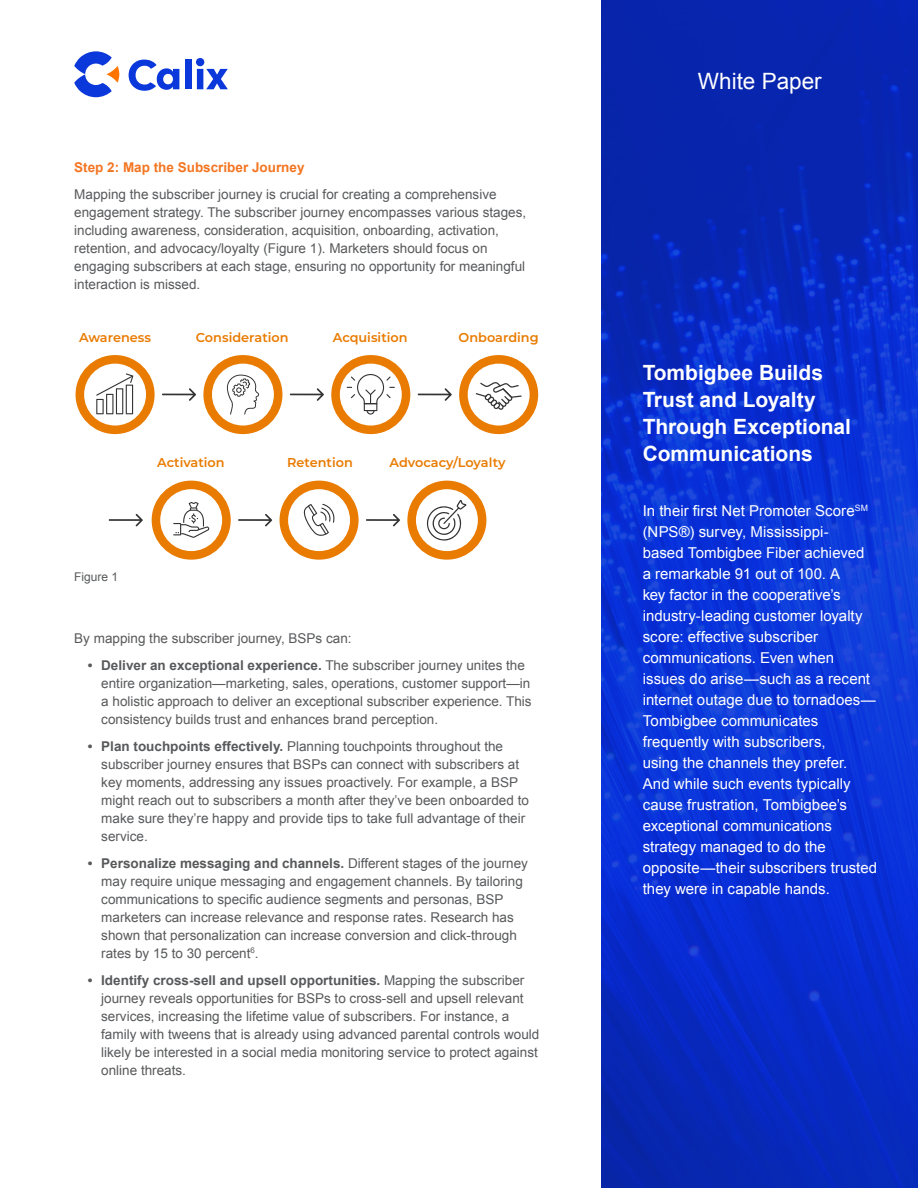
<style>
.page{position:relative;width:918px;height:1188px;background:#fff}
.page>*{position:absolute;margin:0;border:0;box-sizing:border-box;transform-origin:0 0}
.t1{font:22.5px "Arial";color:#fff}
.t2{font:700 21px/27px "Arial";color:#fff}
.t3{font:15px/21px "Arial";letter-spacing:.005em;color:#fff}
.t4{font:13.5px/18px "Arial";color:#58595b}
.t5{font:700 13.5px "Arial";color:#f47521}
.t6{font:600 12.9px "Montserrat";color:#e97b00}
.t7{font:12px "Arial";color:#58595b}
.s1{font-weight:700}
</style>
<div class="page">
<svg style="left:602px;top:0;width:316px;height:1188px;background:#092ec8"></svg>
<svg style="left:196px;top:58px;width:32px;height:31px"></svg>
<div style="left:185px;top:60px;width:6px;height:29px;background:#0b38db"></div>
<svg style="left:129px;top:60px;width:50px;height:31px"></svg>
<svg style="left:74px;top:51px;width:45px;height:46px"></svg>
<svg style="left:76px;top:355px;width:79px;height:79px"></svg>
<svg style="left:203px;top:355px;width:79px;height:79px"></svg>
<svg style="left:331px;top:355px;width:79px;height:79px"></svg>
<svg style="left:459px;top:355px;width:79px;height:79px"></svg>
<svg style="left:162px;top:388px;width:34px;height:13px"></svg>
<svg style="left:290px;top:388px;width:34px;height:13px"></svg>
<svg style="left:418px;top:388px;width:34px;height:13px"></svg>
<svg style="left:152px;top:481px;width:79px;height:79px"></svg>
<svg style="left:280px;top:481px;width:79px;height:79px"></svg>
<svg style="left:407px;top:481px;width:79px;height:79px"></svg>
<svg style="left:238px;top:514px;width:34px;height:12px"></svg>
<svg style="left:109px;top:514px;width:34px;height:12px"></svg>
<svg style="left:366px;top:514px;width:34px;height:12px"></svg>
<p class="t5" style="left:74px;top:158px;width:232px">Step 2: Map the Subscriber Journey</p>
<p class="t4" style="left:74px;top:185px;width:453px">Mapping the subscriber journey is crucial for creating a comprehensive engagement strategy. The subscriber journey encompasses various stages, including awareness, consideration, acquisition, onboarding, activation, retention, and advocacy/loyalty (Figure 1). Marketers should focus on engaging subscribers at each stage, ensuring no opportunity for meaningful interaction is missed.</p>
<p class="t6" style="left:79px;top:328px;width:74px">Awareness</p>
<p class="t6" style="left:196px;top:328px;width:94px">Consideration</p>
<p class="t6" style="left:333px;top:328px;width:76px">Acquisition</p>
<p class="t6" style="left:459px;top:328px;width:82px">Onboarding</p>
<p class="t7" style="left:74px;top:568px;width:46px">Figure 1</p>
<p class="t6" style="left:157px;top:453px;width:69px">Activation</p>
<p class="t6" style="left:287px;top:453px;width:67px">Retention</p>
<p class="t6" style="left:389px;top:453px;width:117px">Advocacy/Loyalty</p>
<p class="t4" style="left:74px;top:629px;width:279px">By mapping the subscriber journey, BSPs can:</p>
<p class="t4" style="left:101px;top:656px;width:432px;text-indent:-14px"><span class="s1">• Deliver an exceptional experience.</span> The subscriber journey unites the entire organization—marketing, sales, operations, customer support—in a holistic approach to deliver an exceptional subscriber experience. This consistency builds trust and enhances brand perception.</p>
<p class="t4" style="left:101px;top:737px;width:429px;text-indent:-14px"><span class="s1">• Plan touchpoints effectively.</span> Planning touchpoints throughout the subscriber journey ensures that BSPs can connect with subscribers at key moments, addressing any issues proactively. For example, a BSP might reach out to subscribers a month after they’ve been onboarded to make sure they’re happy and provide tips to take full advantage of their service.</p>
<p class="t4" style="left:101px;top:854px;width:428px;text-indent:-14px"><span class="s1">• Personalize messaging and channels.</span> Different stages of the journey may require unique messaging and engagement channels. By tailoring communications to specific audience segments and personas, BSP marketers can increase relevance and response rates. Research has shown that personalization can increase conversion and click-through rates by 15 to 30 percent<sup>6</sup>.</p>
<p class="t4" style="left:101px;top:971px;width:440px;text-indent:-14px"><span class="s1">• Identify cross-sell and upsell opportunities.</span> Mapping the subscriber journey reveals opportunities for BSPs to cross-sell and upsell relevant services, increasing the lifetime value of subscribers. For instance, a family with tweens that is already using advanced parental controls would likely be interested in a social media monitoring service to protect against online threats.</p>
<h1 class="t1" style="left:698px;top:66px;width:125px">White Paper</h1>
<h2 class="t2" style="left:643px;top:360px;width:210px">Tombigbee Builds<br>Trust and Loyalty<br>Through Exceptional<br>Communications</h2>
<p class="t3" style="left:643px;top:501px;width:236px">In their first Net Promoter Score<sup>SM </sup>(NPS®) survey, Mississippi-<br>based Tombigbee Fiber achieved<br>a remarkable 91 out of 100. A<br>key factor in the cooperative’s industry-leading customer loyalty score: effective subscriber communications. Even when issues do arise—such as a recent internet outage due to tornadoes—<br>Tombigbee communicates frequently with subscribers,<br>using the channels they prefer.<br>And while such events typically cause frustration, Tombigbee’s exceptional communications strategy managed to do the opposite—their subscribers trusted they were in capable hands.</p>
</div>
